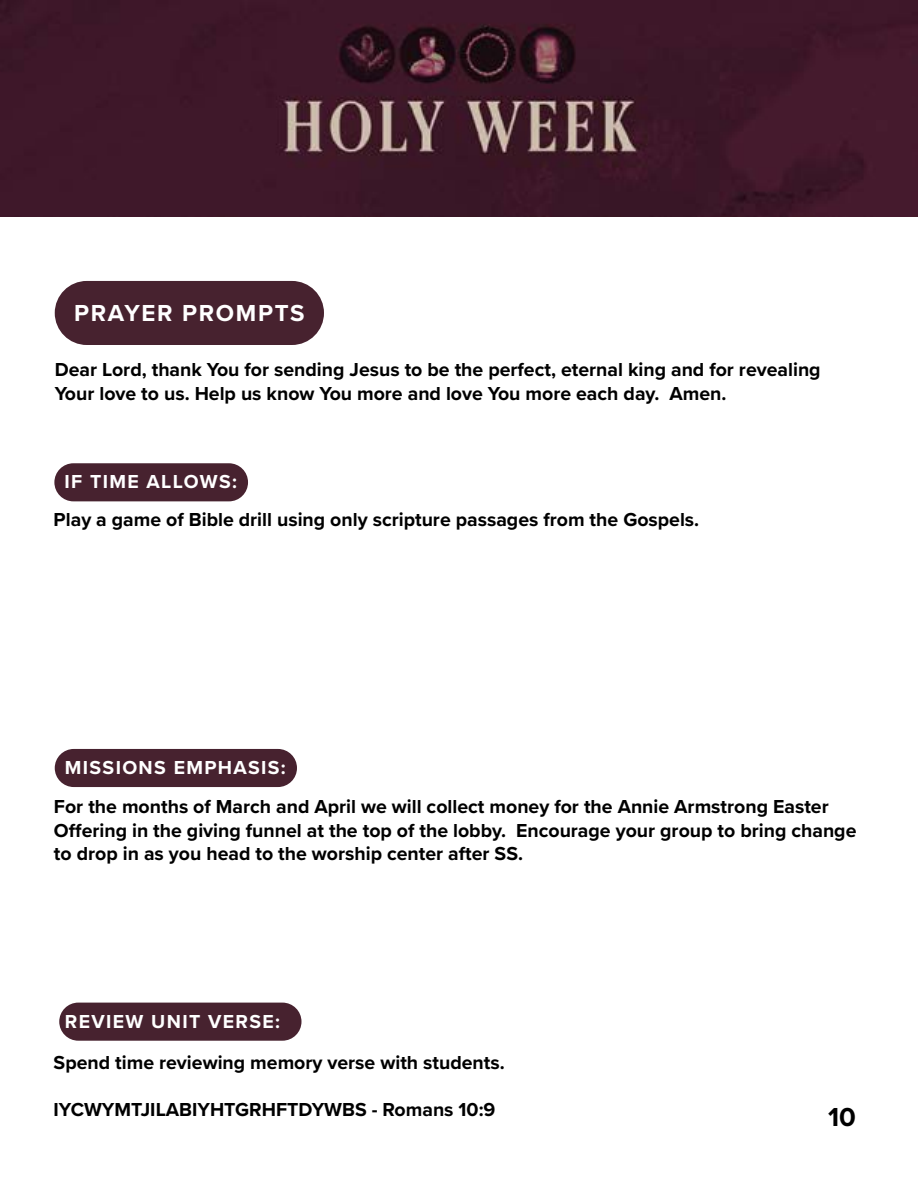
<style>
.page{position:relative;width:918px;height:1188px;background:#fff}
.page>*{position:absolute;margin:0;border:0;box-sizing:border-box;transform-origin:0 0}
.t1{font:700 27px "Proxima Nova";color:#000}
.t2{font:700 24px "Proxima Nova";letter-spacing:.07em;color:#fff}
.t3{font:700 19.5px/23.4px "Proxima Nova";color:#000}
.t4{font:700 19.5px "Proxima Nova";letter-spacing:.07em;color:#fff}
</style>
<div class="page">
<img style="left:0;top:0;width:918px;height:216px">
<div style="left:55px;top:281px;width:269px;height:64px;background:#47222f;border-radius:32px"></div>
<div style="left:54px;top:463px;width:194px;height:38px;background:#47222f;border-radius:19px"></div>
<div style="left:55px;top:749px;width:242px;height:38px;background:#47222f;border-radius:19px"></div>
<div style="left:59px;top:1003px;width:243px;height:38px;background:#47222f;border-radius:19px"></div>
<p class="t2" style="left:74px;top:295px;width:232px">PRAYER PROMPTS</p>
<p class="t3" style="left:55px;top:358px;width:767px">Dear Lord, thank You for sending Jesus to be the perfect, eternal king and for revealing<br>Your love to us. Help us know You more and love You more each day. Amen.</p>
<p class="t4" style="left:64px;top:467px;width:174px">IF TIME ALLOWS:</p>
<p class="t3" style="left:54px;top:507px;width:647px">Play a game of Bible drill using only scripture passages from the Gospels.</p>
<p class="t4" style="left:65px;top:753px;width:223px">MISSIONS EMPHASIS:</p>
<p class="t3" style="left:54px;top:795px;width:804px">For the months of March and April we will collect money for the Annie Armstrong Easter<br>Offering in the giving funnel at the top of the lobby. Encourage your group to bring change to drop in as you head to the worship center after SS.</p>
<p class="t4" style="left:65px;top:1007px;width:217px">REVIEW UNIT VERSE:</p>
<p class="t3" style="left:54px;top:1050px;width:453px">Spend time reviewing memory verse with students.</p>
<p class="t3" style="left:54px;top:1097px;width:443px">IYCWYMTJILABIYHTGRHFTDYWBS - Romans 10:9</p>
<h1 class="t1" style="left:828px;top:1096px;width:29px">10</h1>
</div>
